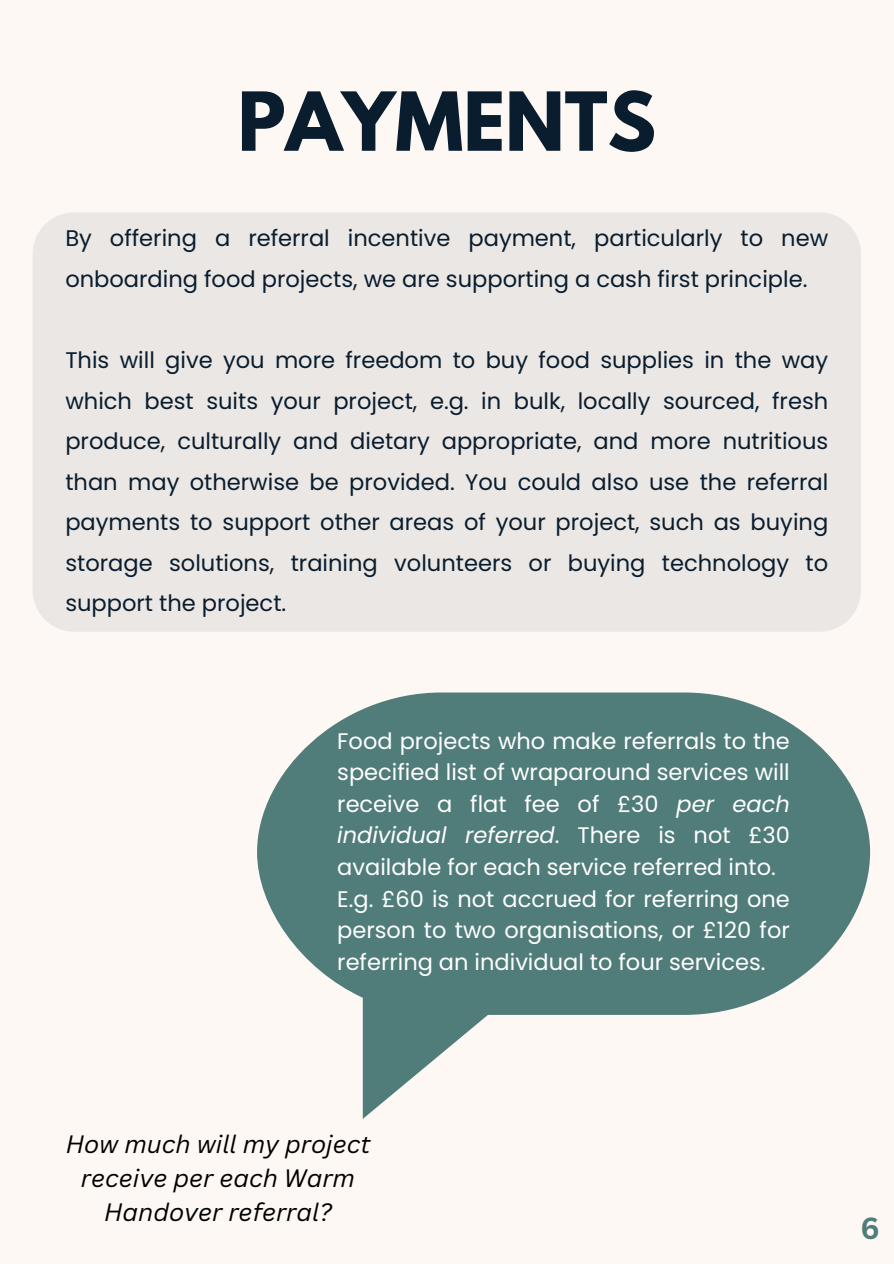
<style>
.page{position:relative;width:894px;height:1264px;background:#fff}
.page>*{position:absolute;margin:0;border:0;box-sizing:border-box;transform-origin:0 0}
.t1{font:700 72px "League Spartan";color:#091d2e}
.t2{font:700 29.7px "Canva Sans";color:#507d79}
.t3{font:italic 24.45px/33.8px "Canva Sans";color:#000;text-align:center}
.t4{font:22.5px/40.5px "Poppins";color:#091d2e}
.t5{font:22.5px/31.5px "Poppins";color:#fff;text-align:justify}
.s1{font-style:italic}
</style>
<div class="page">
<div style="left:0;top:0;width:893px;height:1263px;background:#fdf8f4"></div>
<div style="left:33px;top:212px;width:827px;height:419px;background:#ebe7e4"></div>
<svg style="left:257px;top:692px;width:612px;height:322px;background:#678d89"></svg>
<p class="t1" style="left:237px;top:86px;width:420px">PAYMENTS</p>
<h1 class="t4" style="left:65px;top:218px;width:764px">By offering a referral incentive payment, particularly to new onboarding food projects, we are supporting a cash first principle.</h1>
<p class="t4" style="left:65px;top:340px;width:764px;text-align:justify">This will give you more freedom to buy food supplies in the way which best suits your project, e.g. in bulk, locally sourced, fresh produce, culturally and dietary appropriate, and more nutritious than may otherwise be provided. You could also use the referral payments to support other areas of your project, such as buying storage solutions, training volunteers or buying technology to support the project.</p>
<p class="t5" style="left:337px;top:725px;width:454px">Food projects who make referrals to the specified list of wraparound services will receive a flat fee of £30 <span class="s1">per each individual referred</span>. There is not £30 available for each service referred into.</p>
<p class="t5" style="left:337px;top:882px;width:454px">E.g. £60 is not accrued for referring one person to two organisations, or £120 for referring an individual to four services.</p>
<p class="t3" style="left:66px;top:1126px;width:306px">How much will my project receive per each Warm<br>Handover referral?</p>
<p class="t2" style="left:860px;top:1206px;width:21px">6</p>
</div>
